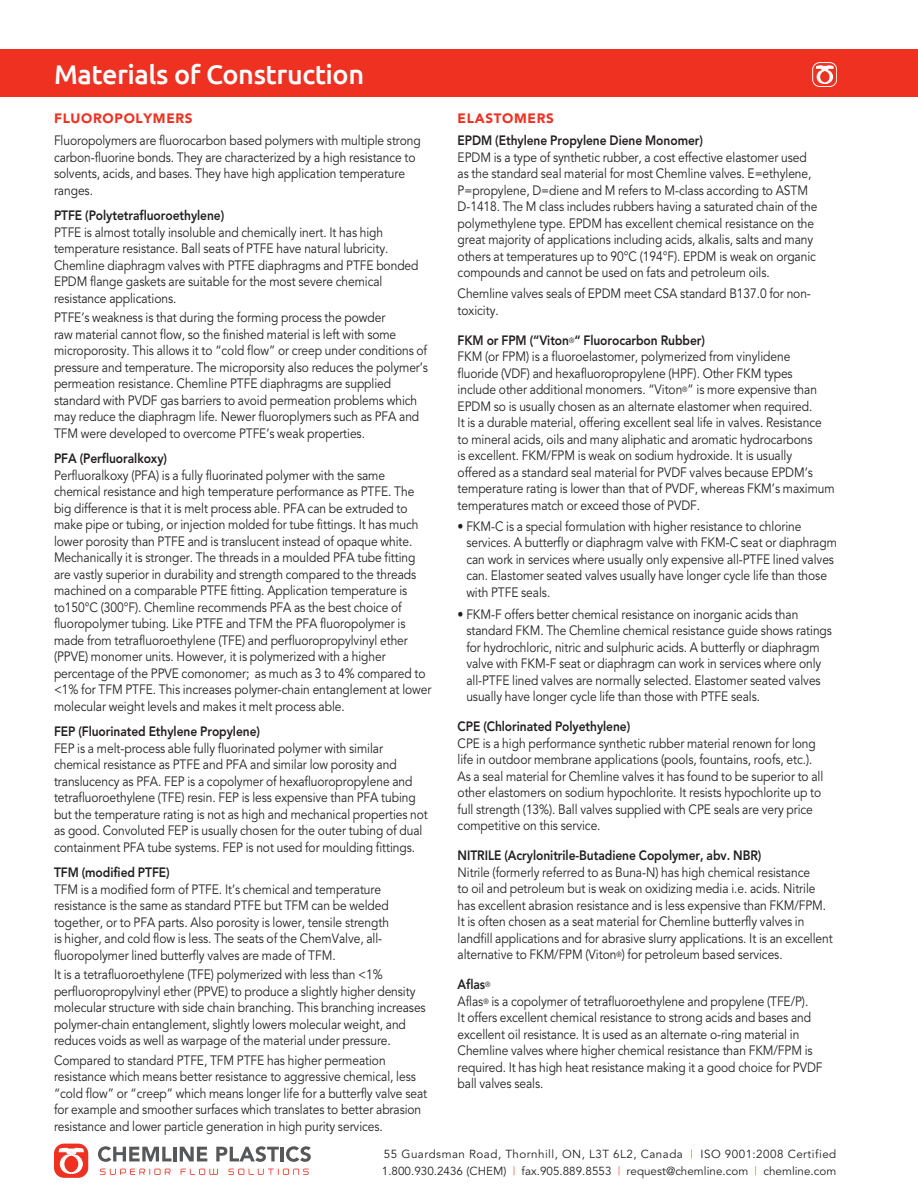
<style>
.page{position:relative;width:918px;height:1188px;background:#fff}
.page>*{position:absolute;margin:0;border:0;box-sizing:border-box;transform-origin:0 0}
.Header_on_thin_Red{font:500 27px "Ubuntu";letter-spacing:-.015em;color:#fff}
.t1{font:13.5px/16.5px "Avenir LT Std";letter-spacing:-.005em;color:#231f20;scale:.89 1}
.t2{font:900 13.5px "Avenir LT Std";letter-spacing:.05em;color:#ef3122}
.t3{font:11.7px "Avenir LT Std";letter-spacing:.005em;color:#231f20}
.t4{font:11.7px "Avenir LT Std";letter-spacing:.04em;color:#231f20}
.s1{font-weight:800}
.s2{font-size:9px;color:#ef3122}
</style>
<div class="page">
<div style="left:0;top:50px;width:918px;height:47px;background:#ef3122"></div>
<svg style="left:813px;top:63px;width:24px;height:24px"></svg>
<div style="left:812px;top:62px;width:25px;height:25px;border:1px solid #fff;border-radius:7px"></div>
<svg style="left:816px;top:66px;width:17px;height:17px"></svg>
<div style="left:54px;top:1144px;width:34px;height:34px;background:#ef3122;border-radius:10px"></div>
<svg style="left:59px;top:1148px;width:24px;height:25px"></svg>
<svg style="left:98px;top:1146px;width:74px;height:16px"></svg>
<hr style="left:173px;top:1147px;width:4px;height:14px;background:#57585a">
<svg style="left:180px;top:1147px;width:27px;height:14px"></svg>
<svg style="left:216px;top:1146px;width:63px;height:16px"></svg>
<hr style="left:281px;top:1147px;width:3px;height:14px;background:#57585a">
<svg style="left:286px;top:1146px;width:25px;height:16px"></svg>
<svg style="left:100px;top:1169px;width:71px;height:6px"></svg>
<svg style="left:181px;top:1169px;width:37px;height:6px"></svg>
<svg style="left:228px;top:1169px;width:81px;height:6px"></svg>
<p class="Header_on_thin_Red" style="left:54px;top:57px;width:312px">Materials of Construction</p>
<p class="t2" style="left:54px;top:110px;width:140px">FLUOROPOLYMERS</p>
<p class="t1" style="left:54px;top:133px;width:414px">Fluoropolymers are fluorocarbon based polymers with multiple strong carbon-fluorine bonds. They are characterized by a high resistance to solvents, acids, and bases. They have high application temperature ranges.</p>
<p class="t1" style="left:54px;top:208px;width:411px"><span class="s1">PTFE (Polytetrafluoroethylene)<br></span>PTFE is almost totally insoluble and chemically inert. It has high temperature resistance. Ball seats of PTFE have natural lubricity.<br>Chemline diaphragm valves with PTFE diaphragms and PTFE bonded EPDM flange gaskets are suitable for the most severe chemical resistance applications.</p>
<p class="t1" style="left:54px;top:310px;width:422px">PTFE’s weakness is that during the forming process the powder<br>raw material cannot flow, so the finished material is left with some microporosity. This allows it to “cold flow” or creep under conditions of pressure and temperature. The microporsity also reduces the polymer’s permeation resistance. Chemline PTFE diaphragms are supplied standard with PVDF gas barriers to avoid permeation problems which may reduce the diaphragm life. Newer fluoroplymers such as PFA and TFM were developed to overcome PTFE’s weak properties.</p>
<p class="t1" style="left:54px;top:451px;width:426px"><span class="s1">PFA (Perfluoralkoxy)<br></span>Perfluoralkoxy (PFA) is a fully fluorinated polymer with the same chemical resistance and high temperature performance as PTFE. The big difference is that it is melt process able. PFA can be extruded to make pipe or tubing, or injection molded for tube fittings. It has much lower porosity than PTFE and is translucent instead of opaque white.<br>Mechanically it is stronger. The threads in a moulded PFA tube fitting are vastly superior in durability and strength compared to the threads machined on a comparable PTFE fitting. Application temperature is to150°C (300°F). Chemline recommends PFA as the best choice of fluoropolymer tubing. Like PTFE and TFM the PFA fluoropolymer is made from tetrafluoroethylene (TFE) and perfluoropropylvinyl ether (PPVE) monomer units. However, it is polymerized with a higher percentage of the PPVE comonomer; as much as 3 to 4% compared to &lt;1% for TFM PTFE. This increases polymer-chain entanglement at lower molecular weight levels and makes it melt process able.</p>
<p class="t1" style="left:54px;top:724px;width:422px"><span class="s1">FEP (Fluorinated Ethylene Propylene)<br></span>FEP is a melt-process able fully fluorinated polymer with similar chemical resistance as PTFE and PFA and similar low porosity and translucency as PFA. FEP is a copolymer of hexafluoropropylene and tetrafluoroethylene (TFE) resin. FEP is less expensive than PFA tubing but the temperature rating is not as high and mechanical properties not as good. Convoluted FEP is usually chosen for the outer tubing of dual containment PFA tube systems. FEP is not used for moulding fittings.</p>
<p class="t1" style="left:54px;top:865px;width:378px"><span class="s1">TFM (modified PTFE)<br></span>TFM is a modified form of PTFE. It’s chemical and temperature resistance is the same as standard PTFE but TFM can be welded together, or to PFA parts. Also porosity is lower, tensile strength is higher, and cold flow is less. The seats of the ChemValve, all&shy;fluoropolymer lined butterfly valves are made of TFM.</p>
<p class="t1" style="left:54px;top:967px;width:419px">It is a tetrafluoroethylene (TFE) polymerized with less than &lt;1% perfluoropropylvinyl ether (PPVE) to produce a slightly higher density molecular structure with side chain branching. This branching increases polymer-chain entanglement, slightly lowers molecular weight, and reduces voids as well as warpage of the material under pressure.</p>
<p class="t1" style="left:54px;top:1052px;width:421px">Compared to standard PTFE, TFM PTFE has higher permeation resistance which means better resistance to aggressive chemical, less “cold flow” or “creep” which means longer life for a butterfly valve seat for example and smoother surfaces which translates to better abrasion resistance and lower particle generation in high purity services.</p>
<p class="t2" style="left:458px;top:110px;width:98px">ELASTOMERS</p>
<p class="t1" style="left:458px;top:133px;width:406px"><span class="s1">EPDM (Ethylene Propylene Diene Monomer)<br></span>EPDM is a type of synthetic rubber, a cost effective elastomer used as the standard seal material for most Chemline valves. E=ethylene, P=propylene, D=diene and M refers to M-class according to ASTM D-1418. The M class includes rubbers having a saturated chain of the polymethylene type. EPDM has excellent chemical resistance on the great majority of applications including acids, alkalis, salts and many others at temperatures up to 90°C (194°F). EPDM is weak on organic compounds and cannot be used on fats and petroleum oils.</p>
<p class="t1" style="left:458px;top:286px;width:399px">Chemline valves seals of EPDM meet CSA standard B137.0 for non&shy;toxicity.</p>
<p class="t1" style="left:458px;top:332px;width:425px"><span class="s1">FKM or FPM (“Viton</span><sup>®</sup><span class="s1">“ Fluorocarbon Rubber)<br></span>FKM (or FPM) is a fluoroelastomer, polymerized from vinylidene<br>fluoride (VDF) and hexafluoropropylene (HPF). Other FKM types<br>include other additional monomers. “Viton<sup>®</sup>” is more expensive than EPDM so is usually chosen as an alternate elastomer when required.<br>It is a durable material, offering excellent seal life in valves. Resistance to mineral acids, oils and many aliphatic and aromatic hydrocarbons<br>is excellent. FKM/FPM is weak on sodium hydroxide. It is usually<br>offered as a standard seal material for PVDF valves because EPDM’s temperature rating is lower than that of PVDF, whereas FKM’s maximum temperatures match or exceed those of PVDF.</p>
<p class="t1" style="left:466px;top:518px;width:418px;text-indent:-9px">• FKM-C is a special formulation with higher resistance to chlorine services. A butterfly or diaphragm valve with FKM-C seat or diaphragm can work in services where usually only expensive all-PTFE lined valves can. Elastomer seated valves usually have longer cycle life than those with PTFE seals.</p>
<p class="t1" style="left:466px;top:606px;width:412px;text-indent:-9px">• FKM-F offers better chemical resistance on inorganic acids than standard FKM. The Chemline chemical resistance guide shows ratings for hydrochloric, nitric and sulphuric acids. A butterfly or diaphragm valve with FKM-F seat or diaphragm can work in services where only all-PTFE lined valves are normally selected. Elastomer seated valves usually have longer cycle life than those with PTFE seals.</p>
<p class="t1" style="left:458px;top:719px;width:412px"><span class="s1">CPE (Chlorinated Polyethylene)<br></span>CPE is a high performance synthetic rubber material renown for long life in outdoor membrane applications (pools, fountains, roofs, etc.).<br>As a seal material for Chemline valves it has found to be superior to all other elastomers on sodium hypochlorite. It resists hypochlorite up to full strength (13%). Ball valves supplied with CPE seals are very price competitive on this service.</p>
<p class="t1" style="left:458px;top:848px;width:423px"><span class="s1">NITRILE (Acrylonitrile-Butadiene Copolymer, abv. NBR)<br></span>Nitrile (formerly referred to as Buna-N) has high chemical resistance<br>to oil and petroleum but is weak on oxidizing media i.e. acids. Nitrile has excellent abrasion resistance and is less expensive than FKM/FPM.<br>It is often chosen as a seat material for Chemline butterfly valves in landfill applications and for abrasive slurry applications. It is an excellent alternative to FKM/FPM (Viton<sup>®</sup>) for petroleum based services.</p>
<p class="t1" style="left:458px;top:977px;width:412px"><span class="s1">Aflas</span><sup>®<br></sup>Aflas<sup>®</sup> is a copolymer of tetrafluoroethylene and propylene (TFE/P).<br>It offers excellent chemical resistance to strong acids and bases and excellent oil resistance. It is used as an alternate o-ring material in Chemline valves where higher chemical resistance than FKM/FPM is required. It has high heat resistance making it a good choice for PVDF ball valves seals.</p>
<p class="t4" style="left:384px;top:1147px;width:454px">55 Guardsman Road, Thornhill, ON, L3T 6L2, Canada <span class="s2">|</span> ISO 9001:2008 Certified</p>
<p class="t3" style="left:382px;top:1164px;width:456px">1.800.930.2436 (CHEM) <span class="s2">|</span> fax.905.889.8553 <span class="s2">|</span> request@chemline.com <span class="s2">|</span> chemline.com</p>
</div>
